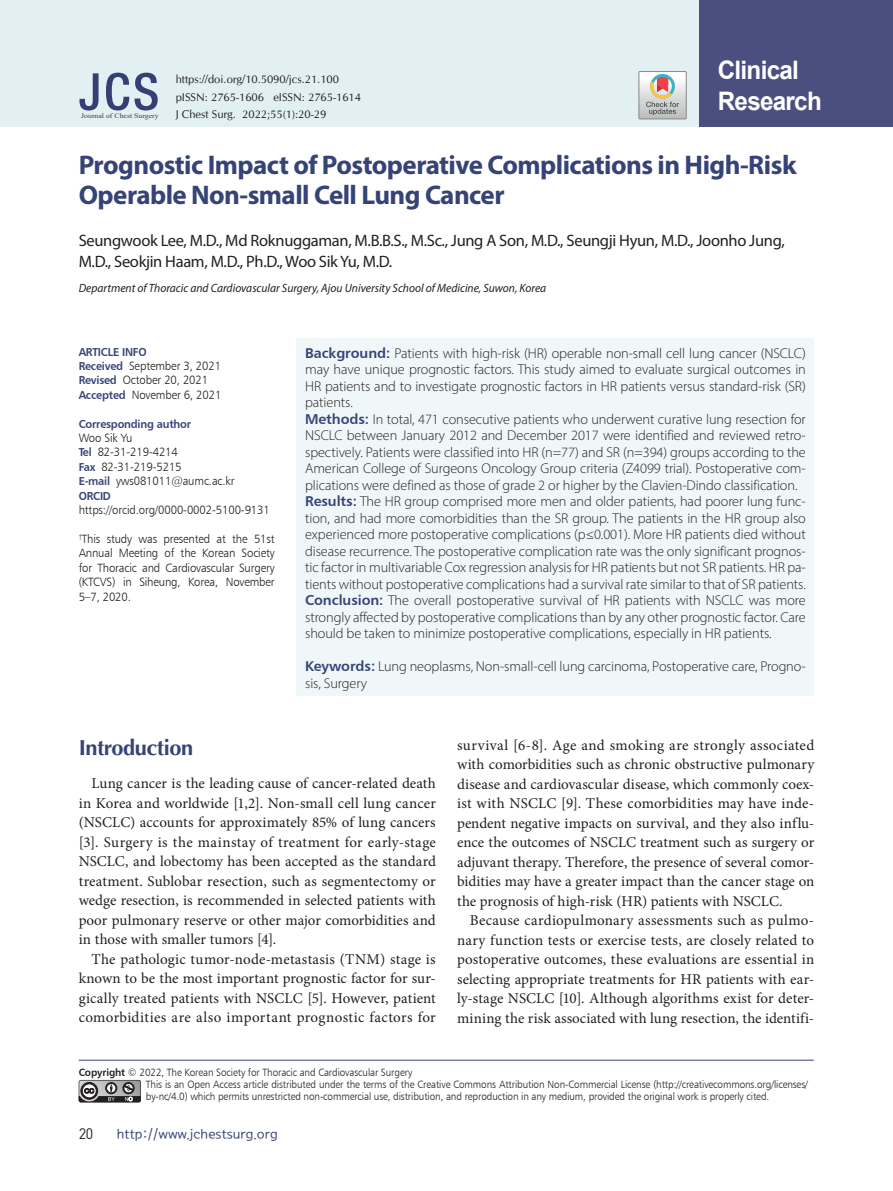
<style>
.page{position:relative;width:893px;height:1191px;background:#fff}
.page>*{position:absolute;margin:0;border:0;box-sizing:border-box;transform-origin:0 0}
.t1{font:500 condensed 51px "Helvetica Neue LT Std";color:#344074}
.t2{font:700 27px/30px "Myriad Pro";letter-spacing:-.02em;color:#354377}
.t3{font:700 25.5px/30.6px "Arial";letter-spacing:-.03em;color:#fff;scale:.95 1}
.t4{font:700 21.75px "Optima LT Std";letter-spacing:-.02em;color:#364378}
.t5{font:16.5px/21px "Myriad Pro";letter-spacing:-.02em;color:#231f20}
.t6{font:15px/19.5px "Minion Pro";letter-spacing:.005em;color:#231f20;text-align:justify}
.t7{font:15px "Dinreg";color:#231f20;scale:.95 1}
.t8{font:300 14.25px/16.5px "Myriad Pro";letter-spacing:-.005em;color:#231f20}
.t9{font:13.5px "Seoul Namsan M";color:#344074}
.t10{font:12px/14.4px "Humanist 777 BT Light B";letter-spacing:-.01em;color:#231f20;scale:.95 1}
.t11{font:italic 12px "Myriad Pro";color:#231f20;scale:.96 1}
.t12{font:11.55px "Humanist 777 BT Bold B";letter-spacing:-.02em;color:#364378;scale:.95 1}
.t13{font:11.25px/17.2px "CG Omega";color:#231f20}
.t14{font:10.5px/12.1px "Humanist 777 BT Light B";letter-spacing:-.01em;color:#231f20;scale:.95 1}
.t15{font:6.9px "Times New Roman";color:#3e3e3f;scale:1.13 1}
.s1{font-family:"Humanist 777 BT Bold B";font-size:11.55px;color:#364378}
.s2{font-family:"Humanist 777 BT Bold B";font-weight:400;color:#364378}
.s3{font-family:"Humanist 777 BT Bold B"}
</style>
<div class="page">
<div style="left:0;top:0;width:893px;height:126px;background:#e2f0f3"></div>
<div style="left:699px;top:0;width:194px;height:126px;background:#4a4f7f"></div>
<div style="left:297px;top:338px;width:517px;height:358px;background:#f0f7f8"></div>
<hr style="left:79px;top:1060px;width:63px;height:1px;background:#364378">
<hr style="left:142px;top:1060px;width:672px;height:1px;background:#364378">
<svg style="left:79px;top:1080px;width:62px;height:22px"></svg>
<div style="left:639px;top:71px;width:47px;height:48px;border:1px solid #888688"></div>
<svg style="left:639px;top:72px;width:47px;height:47px;background:#cbc6c1"></svg>
<h1 class="t1" style="left:79px;top:61px;width:82px">JCS</h1>
<p class="t15" style="left:81px;top:111px;width:70px">Journal of Chest Surgery</p>
<p class="t13" style="left:176px;top:71px;width:187px">https://doi.org/10.5090/jcs.21.100 pISSN: 2765-1606 eISSN: 2765-1614<br>J Chest Surg. 2022;55(1):20-29</p>
<h3 class="t3" style="left:718px;top:55px;width:111px">Clinical<br>Research</h3>
<h2 class="t2" style="left:79px;top:149px;width:719px">Prognostic Impact of Postoperative Complications in High-Risk<br>Operable Non-small Cell Lung Cancer</h2>
<p class="t5" style="left:79px;top:230px;width:708px">Seungwook Lee, M.D., Md Roknuggaman, M.B.B.S., M.Sc., Jung A Son, M.D., Seungji Hyun, M.D., Joonho Jung,<br>M.D., Seokjin Haam, M.D., Ph.D., Woo Sik Yu, M.D.</p>
<p class="t11" style="left:79px;top:280px;width:489px">Department of Thoracic and Cardiovascular Surgery, Ajou University School of Medicine, Suwon, Korea</p>
<p class="t12" style="left:79px;top:344px;width:73px">ARTICLE INFO</p>
<p class="t10" style="left:79px;top:358px;width:152px"><span class="s1">Received</span> September 3, 2021<br><span class="s1">Revised</span> October 20, 2021<br><span class="s1">Accepted</span> November 6, 2021</p>
<p class="t12" style="left:79px;top:416px;width:120px">Corresponding author</p>
<p class="t10" style="left:79px;top:430px;width:166px">Woo Sik Yu<br><span class="s1">Tel</span> 82-31-219-4214<br><span class="s1">Fax</span> 82-31-219-5215<br><span class="s1">E-mail</span> yws081011@aumc.ac.kr</p>
<p class="t12" style="left:79px;top:488px;width:35px">ORCID</p>
<p class="t10" style="left:79px;top:502px;width:203px">https://orcid.org/0000-0002-5100-9131</p>
<p class="t10" style="left:79px;top:531px;width:208px;text-align:justify"><sup>†</sup>This study was presented at the 51st Annual Meeting of the Korean Society for Thoracic and Cardiovascular Surgery (KTCVS) in Siheung, Korea, November 5–7, 2020.</p>
<p class="t8" style="left:305px;top:344px;width:502px"><span class="s2">Background:</span> Patients with high-risk (HR) operable non-small cell lung cancer (NSCLC) may have unique prognostic factors. This study aimed to evaluate surgical outcomes in HR patients and to investigate prognostic factors in HR patients versus standard-risk (SR) patients.<br><span class="s2">Methods:</span> In total, 471 consecutive patients who underwent curative lung resection for NSCLC between January 2012 and December 2017 were identified and reviewed retro&shy;spectively. Patients were classified into HR (n=77) and SR (n=394) groups according to the American College of Surgeons Oncology Group criteria (Z4099 trial). Postoperative com&shy;plications were defined as those of grade 2 or higher by the Clavien-Dindo classification.<br><span class="s2">Results:</span> The HR group comprised more men and older patients, had poorer lung func&shy;tion, and had more comorbidities than the SR group. The patients in the HR group also experienced more postoperative complications (p≤0.001). More HR patients died without disease recurrence. The postoperative complication rate was the only significant prognos&shy;tic factor in multivariable Cox regression analysis for HR patients but not SR patients. HR pa&shy;tients without postoperative complications had a survival rate similar to that of SR patients.<br><span class="s2">Conclusion:</span> The overall postoperative survival of HR patients with NSCLC was more strongly affected by postoperative complications than by any other prognostic factor. Care should be taken to minimize postoperative complications, especially in HR patients.</p>
<p class="t8" style="left:305px;top:658px;width:502px"><span class="s2">Keywords:</span> Lung neoplasms, Non-small-cell lung carcinoma, Postoperative care, Progno&shy;sis, Surgery</p>
<h3 class="t4" style="left:79px;top:734px;width:116px">Introduction</h3>
<p class="t6" style="left:79px;top:773px;width:359px;text-indent:13px">Lung cancer is the leading cause of cancer-related death in Korea and worldwide [1,2]. Non-small cell lung cancer (NSCLC) accounts for approximately 85% of lung cancers [3]. Surgery is the mainstay of treatment for early-stage NSCLC, and lobectomy has been accepted as the standard treatment. Sublobar resection, such as segmentectomy or wedge resection, is recommended in selected patients with poor pulmonary reserve or other major comorbidities and in those with smaller tumors [4].</p>
<p class="t6" style="left:79px;top:949px;width:359px;text-indent:13px">The pathologic tumor-node-metastasis (TNM) stage is known to be the most important prognostic factor for sur&shy;gically treated patients with NSCLC [5]. However, patient comorbidities are also important prognostic factors for</p>
<p class="t6" style="left:457px;top:735px;width:359px">survival [6-8]. Age and smoking are strongly associated with comorbidities such as chronic obstructive pulmonary disease and cardiovascular disease, which commonly coex&shy;ist with NSCLC [9]. These comorbidities may have inde&shy;pendent negative impacts on survival, and they also influ&shy;ence the outcomes of NSCLC treatment such as surgery or adjuvant therapy. Therefore, the presence of several comor&shy;bidities may have a greater impact than the cancer stage on the prognosis of high-risk (HR) patients with NSCLC.</p>
<p class="t6" style="left:457px;top:911px;width:359px;text-indent:13px">Because cardiopulmonary assessments such as pulmo&shy;nary function tests or exercise tests, are closely related to postoperative outcomes, these evaluations are essential in selecting appropriate treatments for HR patients with ear&shy;ly-stage NSCLC [10]. Although algorithms exist for deter&shy;mining the risk associated with lung resection, the identifi-</p>
<p class="t14" style="left:146px;top:1065px;width:698px;text-indent:-67px"><span class="s3">Copyright</span> © 2022, The Korean Society for Thoracic and Cardiovascular Surgery<br>This is an Open Access article distributed under the terms of the Creative Commons Attribution Non-Commercial License (http://creativecommons.org/licenses/ by-nc/4.0) which permits unrestricted non-commercial use, distribution, and reproduction in any medium, provided the original work is properly cited.</p>
<p class="t7" style="left:79px;top:1124px;width:17px">20</p>
<p class="t9" style="left:117px;top:1126px;width:162px">http://www.jchestsurg.org</p>
</div>
